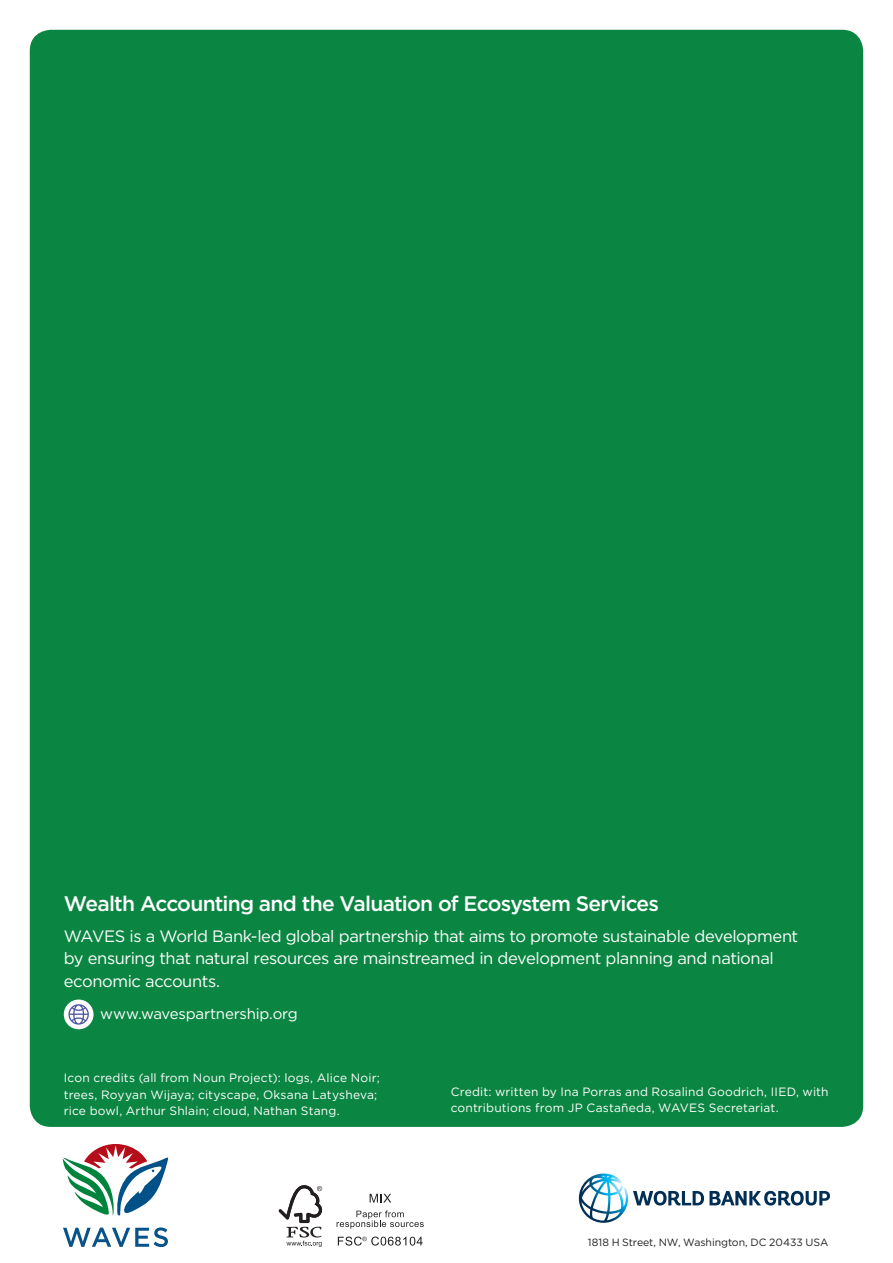
<style>
.page{position:relative;width:893px;height:1263px;background:#fff}
.page>*{position:absolute;margin:0;border:0;box-sizing:border-box;transform-origin:0 0}
.WAVES-H3{font:500 21px "Gotham";letter-spacing:-.04em;color:#fff}
.t1{font:16.5px/22.5px "Gotham";letter-spacing:-.025em;color:#fff}
.t2{font:15px "Gotham";letter-spacing:-.015em;color:#fff}
.t3{font:12px/16.5px "Gotham";letter-spacing:.015em;color:#fff}
.t4{font:10.5px "Gotham";letter-spacing:-.005em;color:#231f20}
</style>
<div class="page">
<div style="left:30px;top:30px;width:833px;height:1097px;background:#0b8642;border-radius:21px"></div>
<svg style="left:63px;top:1227px;width:105px;height:20px"></svg>
<svg style="left:62px;top:1144px;width:107px;height:72px"></svg>
<div style="left:268px;top:1176px;width:167px;height:80px;border:7px solid #fff;border-radius:5px"></div>
<svg style="left:279px;top:1185px;width:43px;height:62px"></svg>
<svg style="left:370px;top:1194px;width:21px;height:8px"></svg>
<svg style="left:337px;top:1210px;width:87px;height:19px"></svg>
<svg style="left:338px;top:1236px;width:85px;height:9px"></svg>
<svg style="left:579px;top:1173px;width:251px;height:50px"></svg>
<svg style="left:64px;top:999px;width:30px;height:30px"></svg>
<svg style="left:68px;top:1004px;width:21px;height:21px"></svg>
<p class="WAVES-H3" style="left:64px;top:889px;width:597px">Wealth Accounting and the Valuation of Ecosystem Services</p>
<p class="t1" style="left:64px;top:924px;width:736px">WAVES is a World Bank-led global partnership that aims to promote sustainable development by ensuring that natural resources are mainstreamed in development planning and national economic accounts.</p>
<p class="t2" style="left:100px;top:1004px;width:199px">www.wavespartnership.org</p>
<p class="t3" style="left:64px;top:1069px;width:318px">Icon credits (all from Noun Project): logs, Alice Noir; trees, Royyan Wijaya; cityscape, Oksana Latysheva; rice bowl, Arthur Shlain; cloud, Nathan Stang.</p>
<p class="t3" style="left:451px;top:1083px;width:379px">Credit: written by Ina Porras and Rosalind Goodrich, IIED, with contributions from JP Castañeda, WAVES Secretariat.</p>
<p class="t4" style="left:588px;top:1235px;width:242px">1818 H Street, NW, Washington, DC 20433 USA</p>
</div>
